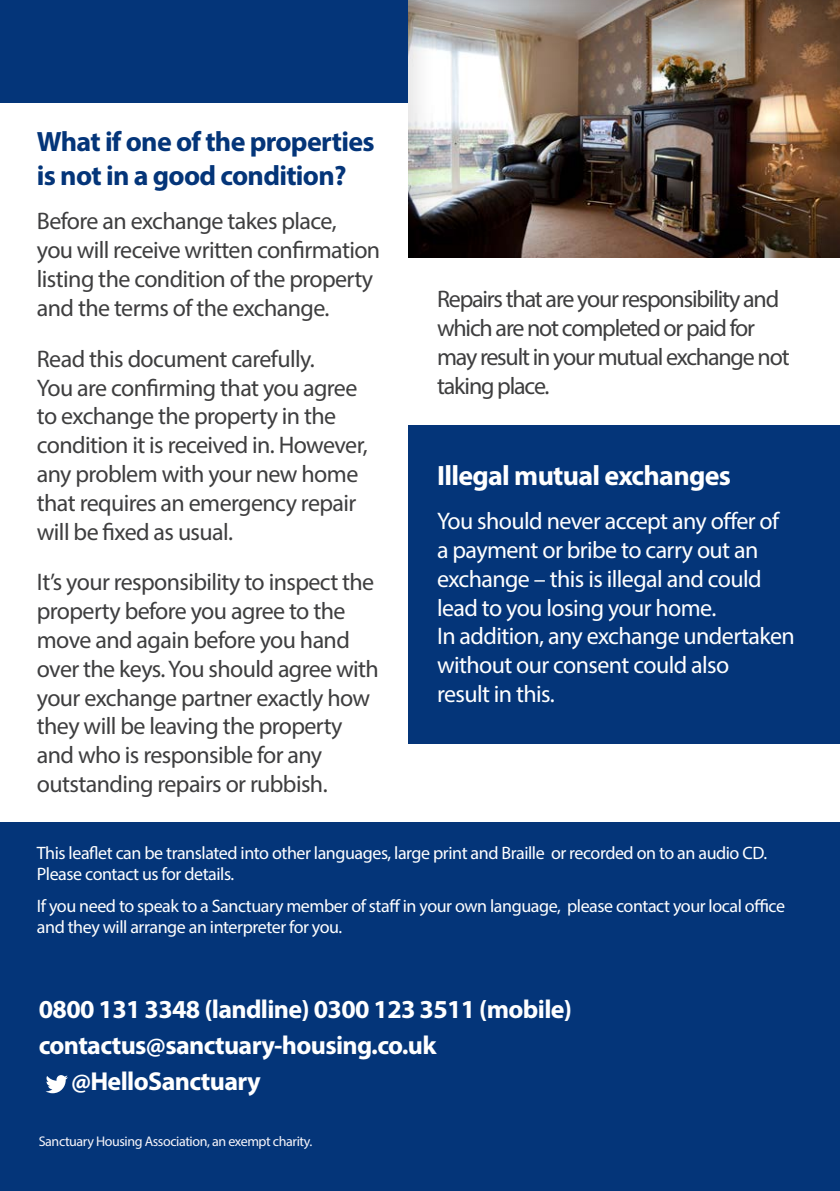
<style>
.page{position:relative;width:840px;height:1191px;background:#fff}
.page>*{position:absolute;margin:0;border:0;box-sizing:border-box;transform-origin:0 0}
.t1{font:700 28px/34px "Myriad Pro";letter-spacing:-.025em;color:#043579}
.t2{font:700 28px "Myriad Pro";letter-spacing:-.025em;color:#fff}
.t3{font:700 26px "Myriad Pro";letter-spacing:-.025em;color:#fff}
.t4{font:24px/28.8px "Myriad Pro";letter-spacing:-.025em;color:#3e3e3f}
.t5{font:24px/28.8px "Myriad Pro";letter-spacing:-.025em;color:#fff}
.t6{font:24px/28.8px "Myriad Pro";letter-spacing:-.05em;color:#3e3e3f}
.t7{font:18px/21.6px "Myriad Pro";letter-spacing:-.025em;color:#fff}
.t8{font:14px "Myriad Pro";letter-spacing:-.03em;color:#f7f5fa}
</style>
<div class="page">
<img style="left:839px;top:425px;width:1px;height:633px">
<div style="left:408px;top:425px;width:431px;height:318px;background:#043579"></div>
<div style="left:0;top:0;width:839px;height:102px;background:#043579"></div>
<div style="left:407px;top:0;width:432px;height:257px;background:#231f20;opacity:.12"></div>
<div style="left:0;top:822px;width:839px;height:369px;background:#043579"></div>
<svg style="left:46px;top:1075px;width:22px;height:18px"></svg>
<p class="t1" style="left:37px;top:124px;width:339px">What if one of the properties is not in a good condition?</p>
<p class="t4" style="left:37px;top:207px;width:345px">Before an exchange takes place,<br>you will receive written confirmation listing the condition of the property and the terms of the exchange.</p>
<p class="t4" style="left:37px;top:344px;width:332px">Read this document carefully.<br>You are confirming that you agree to exchange the property in the condition it is received in. However, any problem with your new home that requires an emergency repair will be fixed as usual.</p>
<p class="t4" style="left:37px;top:567px;width:343px">It’s your responsibility to inspect the property before you agree to the move and again before you hand over the keys. You should agree with your exchange partner exactly how they will be leaving the property and who is responsible for any outstanding repairs or rubbish.</p>
<p class="t6" style="left:437px;top:284px;width:354px">Repairs that are your responsibility and which are not completed or paid for may result in your mutual exchange not taking place.</p>
<p class="t2" style="left:437px;top:457px;width:295px">Illegal mutual exchanges</p>
<p class="t5" style="left:437px;top:506px;width:343px">You should never accept any offer of a payment or bribe to carry out an exchange – this is illegal and could</p>
<p class="t5" style="left:437px;top:593px;width:359px">lead to you losing your home.<br>In addition, any exchange undertaken without our consent could also<br>result in this.</p>
<p class="t7" style="left:37px;top:841px;width:731px">This leaflet can be translated into other languages, large print and Braille or recorded on to an audio CD.<br>Please contact us for details.</p>
<p class="t7" style="left:37px;top:894px;width:749px">If you need to speak to a Sanctuary member of staff in your own language, please contact your local office and they will arrange an interpreter for you.</p>
<p class="t3" style="left:39px;top:992px;width:534px">0800 131 3348 (landline) 0300 123 3511 (mobile)</p>
<p class="t3" style="left:39px;top:1028px;width:399px">contactus@sanctuary-housing.co.uk</p>
<p class="t3" style="left:71px;top:1064px;width:191px">@HelloSanctuary</p>
<p class="t8" style="left:39px;top:1132px;width:275px">Sanctuary Housing Association, an exempt charity.</p>
</div>
